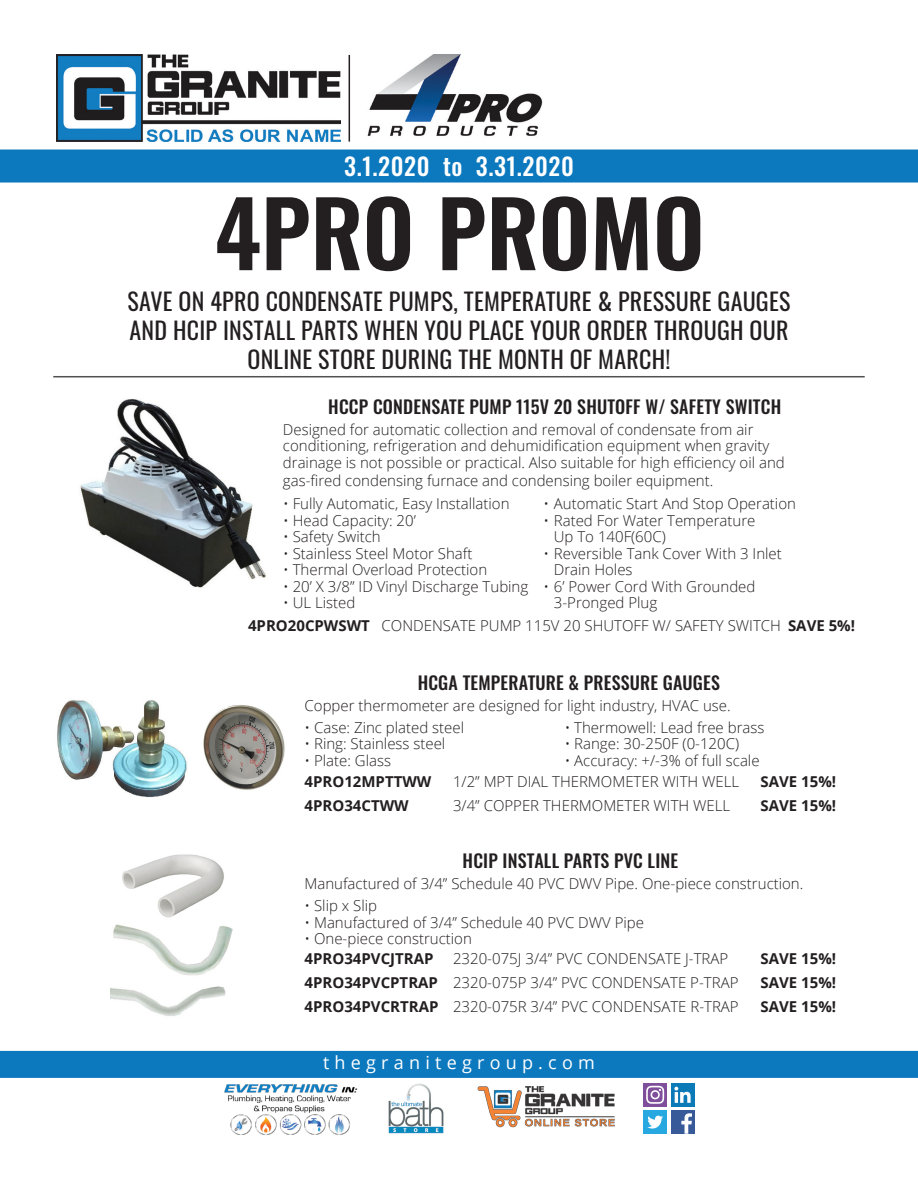
<style>
.page{position:relative;width:918px;height:1188px;background:#fff}
.page>*{position:absolute;margin:0;border:0;box-sizing:border-box;transform-origin:0 0}
.t1{font:600 90px "Oswald";color:#231f20}
.t2{font:24px/28.8px "Oswald";letter-spacing:.01em;color:#231f20;text-align:center}
.t3{font:500 24px "Oswald";letter-spacing:.025em;color:#fff}
.t4{font:500 18px "Oswald";letter-spacing:.01em;color:#231f20}
.t5{font:18px "Open Sans";letter-spacing:.29em;color:#fff}
.t6{font:300 15px/16.5px "Open Sans";color:#231f20}
.t7{font:700 15px "Open Sans";color:#231f20}
.s1{font-weight:700}
</style>
<div class="page">
<img style="left:56px;top:55px;width:284px;height:87px">
<div style="left:0;top:150px;width:918px;height:33px;background:#0c78be"></div>
<hr style="left:53px;top:376px;width:812px;height:1px;background:#505052">
<div style="left:643px;top:1083px;width:24px;height:24px;background:#804f9c"></div>
<svg style="left:646px;top:1086px;width:18px;height:18px"></svg>
<div style="left:671px;top:1110px;width:23px;height:24px;background:#395a99"></div>
<svg style="left:681px;top:1113px;width:11px;height:21px"></svg>
<div style="left:671px;top:1083px;width:23px;height:24px;background:#0c7ab6"></div>
<svg style="left:674px;top:1087px;width:17px;height:16px"></svg>
<div style="left:643px;top:1110px;width:24px;height:24px;background:#27a8e0"></div>
<svg style="left:647px;top:1116px;width:16px;height:13px"></svg>
<img style="left:224px;top:1084px;width:134px;height:50px">
<img style="left:477px;top:1086px;width:138px;height:42px">
<img style="left:388px;top:1083px;width:56px;height:51px">
<div style="left:0;top:1051px;width:918px;height:27px;background:#0c78be"></div>
<img style="left:367px;top:54px;width:176px;height:82px">
<hr style="left:349px;top:55px;width:1px;height:87px;background:#231f20">
<img style="left:80px;top:398px;width:186px;height:190px">
<img style="left:203px;top:705px;width:82px;height:85px">
<img style="left:57px;top:700px;width:130px;height:98px">
<img style="left:122px;top:854px;width:102px;height:64px">
<img style="left:113px;top:924px;width:120px;height:52px">
<img style="left:110px;top:986px;width:116px;height:30px">
<p class="t3" style="left:344px;top:154px;width:231px">3.1.2020 to 3.31.2020</p>
<p class="t1" style="left:215px;top:187px;width:491px">4PRO PROMO</p>
<p class="t2" style="left:128px;top:285px;width:664px">SAVE ON 4PRO CONDENSATE PUMPS, TEMPERATURE &amp; PRESSURE GAUGES<br>AND HCIP INSTALL PARTS WHEN YOU PLACE YOUR ORDER THROUGH OUR<br>ONLINE STORE DURING THE MONTH OF MARCH!</p>
<p class="t4" style="left:328px;top:397px;width:454px">HCCP CONDENSATE PUMP 115V 20 SHUTOFF W/ SAFETY SWITCH</p>
<p class="t6" style="left:283px;top:421px;width:503px">Designed for automatic collection and removal of condensate from air conditioning, refrigeration and dehumidification equipment when gravity drainage is not possible or practical. Also suitable for high efficiency oil and</p>
<p class="t6" style="left:283px;top:472px;width:432px">gas-fired condensing furnace and condensing boiler equipment.</p>
<p class="t6" style="left:283px;top:495px;width:228px">• Fully Automatic, Easy Installation</p>
<p class="t6" style="left:283px;top:512px;width:134px">• Head Capacity: 20’</p>
<p class="t6" style="left:283px;top:528px;width:99px">• Safety Switch</p>
<p class="t6" style="left:283px;top:545px;width:191px">• Stainless Steel Motor Shaft</p>
<p class="t6" style="left:283px;top:561px;width:206px">• Thermal Overload Protection</p>
<p class="t6" style="left:283px;top:578px;width:247px">• 20’ X 3/8” ID Vinyl Discharge Tubing</p>
<p class="t6" style="left:283px;top:594px;width:74px">• UL Listed</p>
<p class="t6" style="left:543px;top:495px;width:254px">• Automatic Start And Stop Operation</p>
<p class="t6" style="left:554px;top:512px;width:203px;text-indent:-10px">• Rated For Water Temperature<br>Up To 140F(60C)</p>
<p class="t6" style="left:554px;top:545px;width:229px;text-indent:-10px">• Reversible Tank Cover With 3 Inlet<br>Drain Holes</p>
<p class="t6" style="left:554px;top:578px;width:203px;text-indent:-10px">• 6’ Power Cord With Grounded<br>3-Pronged Plug</p>
<p class="t6" style="left:248px;top:617px;width:609px"><span class="s1">4PRO20CPWSWT</span> CONDENSATE PUMP 115V 20 SHUTOFF W/ SAFETY SWITCH <span class="s1">SAVE 5%!</span></p>
<p class="t4" style="left:418px;top:673px;width:304px">HCGA TEMPERATURE &amp; PRESSURE GAUGES</p>
<p class="t6" style="left:305px;top:697px;width:428px">Copper thermometer are designed for light industry, HVAC use.</p>
<p class="t6" style="left:305px;top:718px;width:161px">• Case: Zinc plated steel</p>
<p class="t6" style="left:305px;top:735px;width:142px">• Ring: Stainless steel</p>
<p class="t6" style="left:305px;top:751px;width:88px">• Plate: Glass</p>
<p class="t6" style="left:565px;top:718px;width:201px">• Thermowell: Lead free brass</p>
<p class="t6" style="left:565px;top:735px;width:176px">• Range: 30-250F (0-120C)</p>
<p class="t6" style="left:565px;top:751px;width:196px">• Accuracy: +/-3% of full scale</p>
<p class="t7" style="left:305px;top:771px;width:128px">4PRO12MPTTWW</p>
<p class="t6" style="left:453px;top:773px;width:288px">1/2” MPT DIAL THERMOMETER WITH WELL</p>
<p class="t7" style="left:761px;top:771px;width:77px">SAVE 15%!</p>
<p class="t7" style="left:305px;top:795px;width:106px">4PRO34CTWW</p>
<p class="t6" style="left:453px;top:797px;width:279px">3/4” COPPER THERMOMETER WITH WELL</p>
<p class="t7" style="left:761px;top:795px;width:77px">SAVE 15%!</p>
<p class="t4" style="left:463px;top:852px;width:217px">HCIP INSTALL PARTS PVC LINE</p>
<p class="t6" style="left:305px;top:875px;width:500px">Manufactured of 3/4” Schedule 40 PVC DWV Pipe. One-piece construction.</p>
<p class="t6" style="left:305px;top:897px;width:74px">• Slip x Slip</p>
<p class="t6" style="left:305px;top:914px;width:341px">• Manufactured of 3/4” Schedule 40 PVC DWV Pipe</p>
<p class="t6" style="left:305px;top:930px;width:169px">• One-piece construction</p>
<p class="t7" style="left:305px;top:948px;width:130px">4PRO34PVCJTRAP</p>
<p class="t6" style="left:453px;top:950px;width:277px">2320-075J 3/4” PVC CONDENSATE J-TRAP</p>
<p class="t7" style="left:761px;top:948px;width:77px">SAVE 15%!</p>
<p class="t6" style="left:305px;top:974px;width:435px"><span class="s1">4PRO34PVCPTRAP</span> 2320-075P 3/4” PVC CONDENSATE P-TRAP</p>
<p class="t7" style="left:761px;top:972px;width:77px">SAVE 15%!</p>
<p class="t6" style="left:305px;top:998px;width:436px"><span class="s1">4PRO34PVCRTRAP</span> 2320-075R 3/4” PVC CONDENSATE R-TRAP</p>
<p class="t7" style="left:761px;top:996px;width:77px">SAVE 15%!</p>
<p class="t5" style="left:323px;top:1050px;width:273px">thegranitegroup.com</p>
</div>
